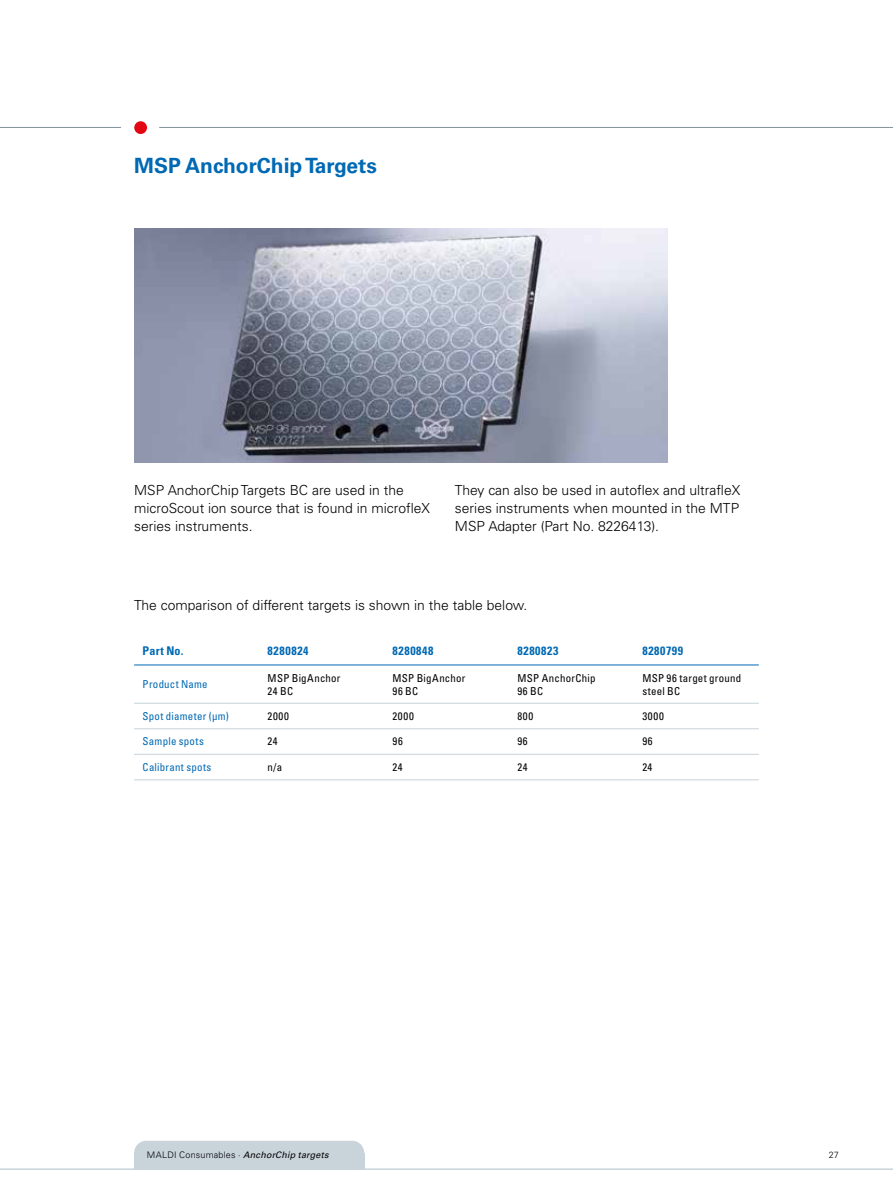
<style>
.page{position:relative;width:893px;height:1187px;background:#fff}
.page>*{position:absolute;margin:0;border:0;box-sizing:border-box;transform-origin:0 0}
.t1{font:700 21px "Univers LT Std";color:#0069b4}
.t2{font:300 13.8px/18px "Univers LT Std";color:#000}
.t3{font:700 condensed 12px "Univers LT Std";letter-spacing:.05em;color:#0069b4}
.t4{font:condensed 10.8px/13px "Univers LT Std";letter-spacing:.03em;color:#000}
.t5{font:condensed 10.8px "Univers LT Std";letter-spacing:.025em;color:#0069b4}
.t6{font:300 9px "Univers LT Std";letter-spacing:.02em;color:#000}
.s1{font-weight:400;font-style:italic}
</style>
<div class="page">
<hr style="left:0;top:1168px;width:893px;height:1px;background:#c8d3da">
<img style="left:134px;top:228px;width:533px;height:234px">
<hr style="left:134px;top:702px;width:125px;height:1px;background:#c8d3da">
<hr style="left:259px;top:702px;width:125px;height:1px;background:#c8d3da">
<hr style="left:384px;top:702px;width:125px;height:1px;background:#c8d3da">
<hr style="left:509px;top:702px;width:125px;height:1px;background:#c8d3da">
<hr style="left:634px;top:702px;width:125px;height:1px;background:#c8d3da">
<hr style="left:134px;top:728px;width:125px;height:1px;background:#c8d3da">
<hr style="left:259px;top:728px;width:125px;height:1px;background:#c8d3da">
<hr style="left:384px;top:728px;width:125px;height:1px;background:#c8d3da">
<hr style="left:509px;top:728px;width:125px;height:1px;background:#c8d3da">
<hr style="left:634px;top:728px;width:125px;height:1px;background:#c8d3da">
<hr style="left:134px;top:753px;width:125px;height:1px;background:#c8d3da">
<hr style="left:259px;top:753px;width:125px;height:1px;background:#c8d3da">
<hr style="left:384px;top:753px;width:125px;height:1px;background:#c8d3da">
<hr style="left:509px;top:753px;width:125px;height:1px;background:#c8d3da">
<hr style="left:634px;top:753px;width:125px;height:1px;background:#c8d3da">
<hr style="left:134px;top:779px;width:125px;height:1px;background:#c8d3da">
<hr style="left:259px;top:779px;width:125px;height:1px;background:#c8d3da">
<hr style="left:384px;top:779px;width:125px;height:1px;background:#c8d3da">
<hr style="left:509px;top:779px;width:125px;height:1px;background:#c8d3da">
<hr style="left:634px;top:779px;width:125px;height:1px;background:#c8d3da">
<hr style="left:134px;top:664px;width:125px;height:1px;background:#0069b4">
<hr style="left:259px;top:664px;width:125px;height:1px;background:#0069b4">
<hr style="left:384px;top:664px;width:125px;height:1px;background:#0069b4">
<hr style="left:509px;top:664px;width:125px;height:1px;background:#0069b4">
<hr style="left:634px;top:664px;width:125px;height:1px;background:#0069b4">
<div style="left:134px;top:1153px;width:230px;height:15px;background:#c8d3da"></div>
<div style="left:134px;top:1140px;width:230px;height:24px;background:#c8d3da;border-radius:12px"></div>
<hr style="left:0;top:127px;width:121px;height:1px;background:#83929b">
<div style="left:134px;top:121px;width:13px;height:13px;background:#e30613;border-radius:50%"></div>
<hr style="left:159px;top:127px;width:734px;height:1px;background:#83929b">
<h1 class="t1" style="left:134px;top:153px;width:244px">MSP AnchorChip Targets</h1>
<p class="t2" style="left:134px;top:481px;width:297px">MSP AnchorChip Targets BC are used in the microScout ion source that is found in microfleX series instruments.</p>
<p class="t2" style="left:455px;top:481px;width:287px;text-align:justify">They can also be used in autoflex and ultrafleX series instruments when mounted in the MTP MSP Adapter (Part No. 8226413).</p>
<p class="t2" style="left:134px;top:596px;width:395px">The comparison of different targets is shown in the table below.</p>
<p class="t3" style="left:143px;top:643px;width:42px">Part No.</p>
<p class="t3" style="left:268px;top:643px;width:42px">8280824</p>
<p class="t3" style="left:392px;top:643px;width:43px">8280848</p>
<p class="t3" style="left:517px;top:643px;width:43px">8280823</p>
<p class="t3" style="left:642px;top:643px;width:42px">8280799</p>
<p class="t5" style="left:143px;top:677px;width:67px">Product Name</p>
<p class="t4" style="left:268px;top:671px;width:74px">MSP BigAnchor<br>24 BC</p>
<p class="t4" style="left:392px;top:671px;width:74px">MSP BigAnchor<br>96 BC</p>
<p class="t4" style="left:517px;top:671px;width:80px">MSP AnchorChip<br>96 BC</p>
<p class="t4" style="left:642px;top:671px;width:100px">MSP 96 target ground steel BC</p>
<p class="t5" style="left:143px;top:709px;width:88px">Spot diameter (µm)</p>
<p class="t4" style="left:268px;top:709px;width:23px">2000</p>
<p class="t4" style="left:392px;top:709px;width:23px">2000</p>
<p class="t4" style="left:517px;top:709px;width:17px">800</p>
<p class="t4" style="left:642px;top:709px;width:23px">3000</p>
<p class="t5" style="left:143px;top:734px;width:63px">Sample spots</p>
<p class="t4" style="left:268px;top:735px;width:12px">24</p>
<p class="t4" style="left:392px;top:735px;width:12px">96</p>
<p class="t4" style="left:517px;top:735px;width:12px">96</p>
<p class="t4" style="left:642px;top:735px;width:12px">96</p>
<p class="t5" style="left:143px;top:760px;width:70px">Calibrant spots</p>
<p class="t4" style="left:268px;top:760px;width:16px">n/a</p>
<p class="t4" style="left:392px;top:760px;width:12px">24</p>
<p class="t4" style="left:517px;top:760px;width:12px">24</p>
<p class="t4" style="left:642px;top:760px;width:12px">24</p>
<p class="t6" style="left:147px;top:1149px;width:183px">MALDI Consumables · <span class="s1">AnchorChip targets</span></p>
<p class="t6" style="left:829px;top:1149px;width:12px">27</p>
</div>
